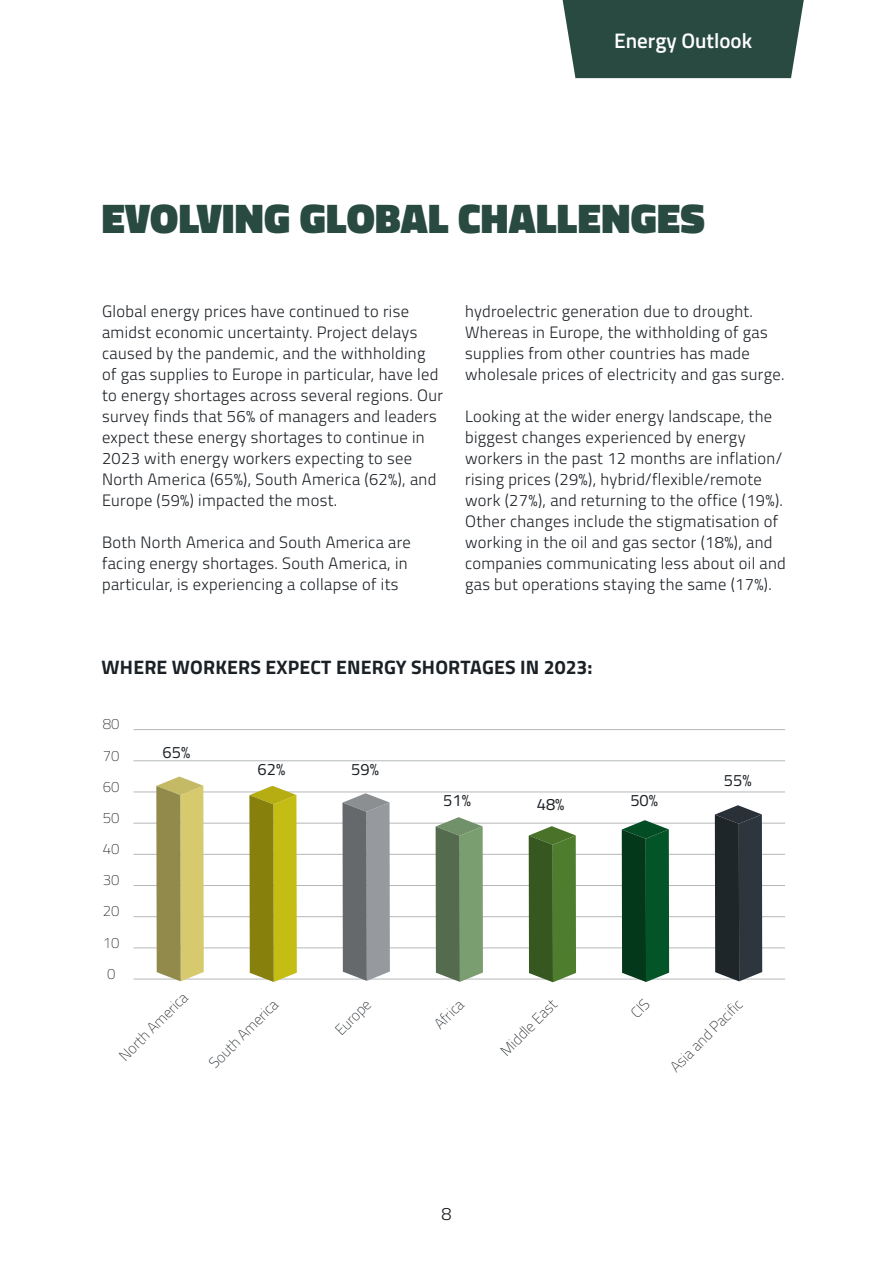
<style>
.page{position:relative;width:893px;height:1263px;background:#fff}
.page>*{position:absolute;margin:0;border:0;box-sizing:border-box;transform-origin:0 0}
.t1{font:900 42px "Titillium Web";letter-spacing:.01em;color:#284a41}
.t2{font:600 21px "Titillium Web";color:#fff}
.t3{font:700 19.5px "Titillium Web";letter-spacing:.01em;color:#1b2025}
.t4{font:300 18px "Titillium Web";color:#1b2025}
.t5{font:300 16.5px/21px "Titillium Web";letter-spacing:.02em;color:#1b2025}
.t6{font:16.5px "Titillium Web";color:#1b2025}
.t7{font:200 15px "Titillium Web";color:#1b2025}
.t8{font:200 15px "Titillium Web";color:#1c2126}
</style>
<div class="page">
<div style="left:562px;top:0;width:242px;height:78px;background:#284a41"></div>
<hr style="left:133px;top:979px;width:652px;height:1px;background:#b5b8ba">
<hr style="left:133px;top:947px;width:652px;height:1px;background:#b5b8ba">
<hr style="left:133px;top:916px;width:652px;height:1px;background:#b5b8ba">
<hr style="left:133px;top:885px;width:652px;height:1px;background:#b5b8ba">
<hr style="left:133px;top:854px;width:652px;height:1px;background:#b5b8ba">
<hr style="left:133px;top:823px;width:652px;height:1px;background:#b5b8ba">
<hr style="left:133px;top:791px;width:652px;height:1px;background:#b5b8ba">
<hr style="left:133px;top:760px;width:652px;height:1px;background:#b5b8ba">
<hr style="left:133px;top:729px;width:652px;height:1px;background:#b5b8ba">
<svg style="left:156px;top:776px;width:48px;height:205px;background:#b8af67"></svg>
<svg style="left:249px;top:786px;width:48px;height:196px;background:#aba522"></svg>
<svg style="left:342px;top:793px;width:48px;height:188px;background:#888b8e"></svg>
<svg style="left:436px;top:817px;width:47px;height:165px;background:#708c68"></svg>
<svg style="left:529px;top:826px;width:47px;height:156px;background:#4e7334"></svg>
<svg style="left:622px;top:820px;width:47px;height:162px;background:#11512d"></svg>
<svg style="left:715px;top:805px;width:47px;height:176px;background:#32393e"></svg>
<p class="t2" style="left:614px;top:24px;width:139px">Energy Outlook</p>
<h1 class="t1" style="left:102px;top:188px;width:605px">EVOLVING GLOBAL CHALLENGES</h1>
<p class="t5" style="left:102px;top:300px;width:343px">Global energy prices have continued to rise amidst economic uncertainty. Project delays caused by the pandemic, and the withholding of gas supplies to Europe in particular, have led to energy shortages across several regions. Our survey finds that 56% of managers and leaders expect these energy shortages to continue in 2023 with energy workers expecting to see North America (65%), South America (62%), and Europe (59%) impacted the most.</p>
<p class="t5" style="left:102px;top:531px;width:310px">Both North America and South America are facing energy shortages. South America, in particular, is experiencing a collapse of its</p>
<p class="t5" style="left:465px;top:300px;width:321px">hydroelectric generation due to drought.<br>Whereas in Europe, the withholding of gas supplies from other countries has made wholesale prices of electricity and gas surge.</p>
<p class="t5" style="left:465px;top:405px;width:322px">Looking at the wider energy landscape, the biggest changes experienced by energy workers in the past 12 months are inflation/ rising prices (29%), hybrid/flexible/remote work (27%), and returning to the office (19%).<br>Other changes include the stigmatisation of working in the oil and gas sector (18%), and companies communicating less about oil and gas but operations staying the same (17%).</p>
<p class="t3" style="left:102px;top:652px;width:492px">WHERE WORKERS EXPECT ENERGY SHORTAGES IN 2023:</p>
<p class="t8" style="left:103px;top:713px;width:18px">80</p>
<p class="t8" style="left:103px;top:744px;width:18px">70</p>
<p class="t8" style="left:103px;top:776px;width:18px">60</p>
<p class="t8" style="left:103px;top:807px;width:18px">50</p>
<p class="t8" style="left:103px;top:838px;width:18px">40</p>
<p class="t8" style="left:103px;top:869px;width:18px">30</p>
<p class="t8" style="left:103px;top:900px;width:18px">20</p>
<p class="t8" style="left:103px;top:932px;width:18px">10</p>
<p class="t8" style="left:107px;top:963px;width:10px">0</p>
<p class="t6" style="left:163px;top:741px;width:29px">65%</p>
<p class="t6" style="left:258px;top:757px;width:29px">62%</p>
<p class="t6" style="left:351px;top:757px;width:29px">59%</p>
<p class="t6" style="left:443px;top:789px;width:29px">51%</p>
<p class="t6" style="left:537px;top:792px;width:29px">48%</p>
<p class="t6" style="left:630px;top:788px;width:29px">50%</p>
<p class="t6" style="left:724px;top:768px;width:29px">55%</p>
<p class="t7" style="left:114px;top:1050px;width:91px;rotate:-45deg">North America</p>
<p class="t7" style="left:204px;top:1058px;width:92px;rotate:-45deg">South America</p>
<p class="t7" style="left:330px;top:1025px;width:45px;rotate:-45deg">Europe</p>
<p class="t7" style="left:429px;top:1019px;width:37px;rotate:-45deg">Africa</p>
<p class="t7" style="left:496px;top:1045px;width:74px;rotate:-45deg">Middle East</p>
<p class="t7" style="left:665px;top:1061px;width:97px;rotate:-45deg">Asia and Pacific</p>
<p class="t4" style="left:441px;top:1200px;width:12px">8</p>
</div>
